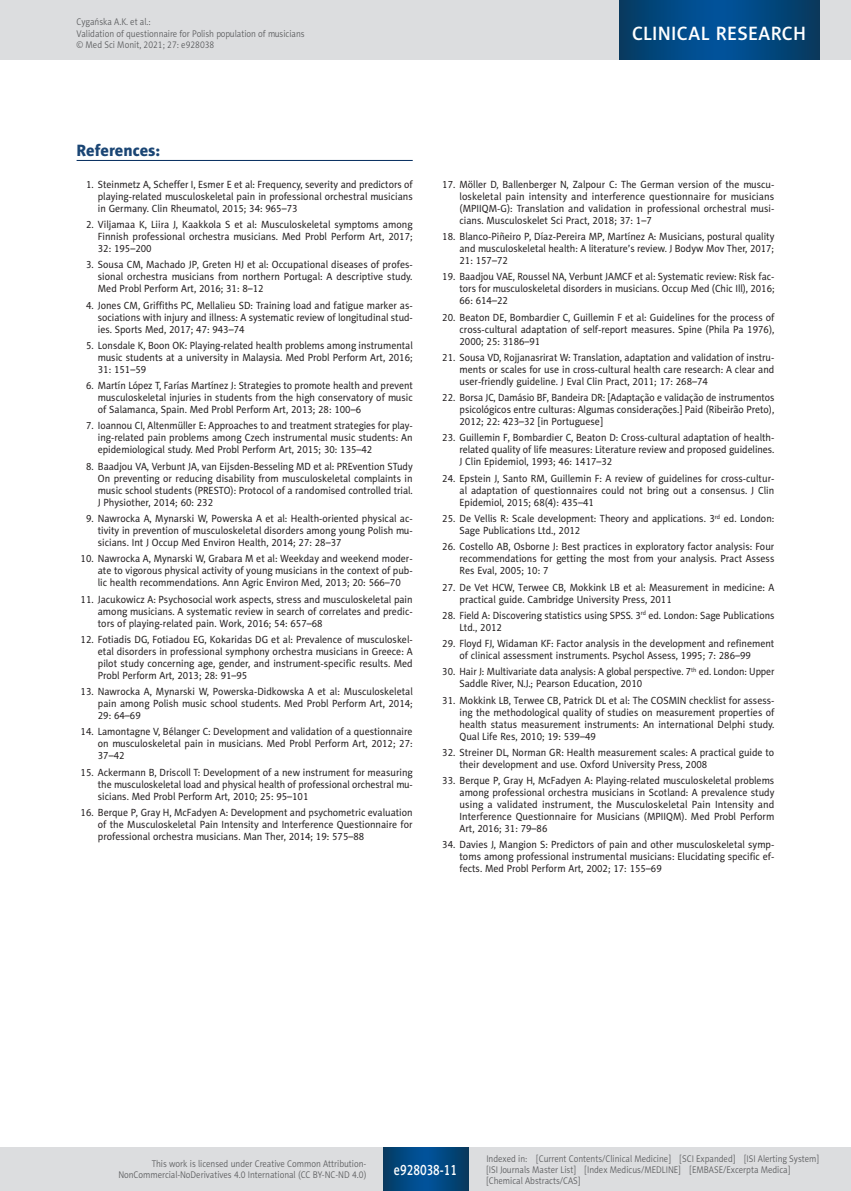
<style>
.page{position:relative;width:851px;height:1191px;background:#fff}
.page>*{position:absolute;margin:0;border:0;box-sizing:border-box;transform-origin:0 0}
.t1{font:19.5px "Naomi Sans EFN Medium";letter-spacing:.015em;color:#fff}
.MSM_Referencje_Tytul{font:16.5px "Naomi Sans EFN Heavy";color:#1a4574}
.t2{font:15px "Naomi Sans EFN Medium";color:#fff;scale:.8 1}
.MSM_Referencje_punkt{font:10.5px/12px "Naomi Sans EFN";color:#231f20;text-align:justify;scale:.95 1}
.MSM_Referencje_punkt-2{font:10.5px/12px "Naomi Sans EFN";color:#231f20;text-align:justify;scale:.94 1}
.MSM_Referencje_punkt-3{font:10.5px/12px "Naomi Sans EFN";color:#231f20;scale:.93 1}
.t3{font:9.75px/11.2px "Naomi Sans EFN Light";color:#57585a;scale:.9 1}
</style>
<div class="page">
<hr style="left:77px;top:160px;width:335px;height:1px;background:#00295c">
<div style="left:0;top:1148px;width:850px;height:43px;background:#dcdddf"></div>
<svg style="left:383px;top:1147px;width:85px;height:43px;background:#02477e"></svg>
<div style="left:0;top:0;width:850px;height:60px;background:#dcdddf"></div>
<svg style="left:619px;top:0;width:200px;height:60px;background:#02477e"></svg>
<p class="t3" style="left:77px;top:16px;width:255px">Cygańska A.K. et al.:<br>Validation of questionnaire for Polish population of musicians © Med Sci Monit, 2021; 27: e928038</p>
<h1 class="t1" style="left:632px;top:22px;width:175px">CLINICAL RESEARCH</h1>
<p class="MSM_Referencje_Tytul" style="left:77px;top:140px;width:85px">References:</p>
<p class="MSM_Referencje_punkt-2" style="left:98px;top:178px;width:336px;text-indent:-12px">1. Steinmetz A, Scheffer I, Esmer E et al: Frequency, severity and predictors of playing-related musculoskeletal pain in professional orchestral musicians in Germany. Clin Rheumatol, 2015; 34: 965–73</p>
<p class="MSM_Referencje_punkt" style="left:98px;top:219px;width:333px;text-indent:-12px">2. Viljamaa K, Liira J, Kaakkola S et al: Musculoskeletal symptoms among Finnish professional orchestra musicians. Med Probl Perform Art, 2017; 32: 195–200</p>
<p class="MSM_Referencje_punkt" style="left:98px;top:259px;width:333px;text-indent:-12px">3. Sousa CM, Machado JP, Greten HJ et al: Occupational diseases of profes&shy;sional orchestra musicians from northern Portugal: A descriptive study.<br>Med Probl Perform Art, 2016; 31: 8–12</p>
<p class="MSM_Referencje_punkt" style="left:98px;top:299px;width:333px;text-indent:-12px">4. Jones CM, Griffiths PC, Mellalieu SD: Training load and fatigue marker as&shy;sociations with injury and illness: A systematic review of longitudinal stud&shy;ies. Sports Med, 2017; 47: 943–74</p>
<p class="MSM_Referencje_punkt-2" style="left:98px;top:339px;width:336px;text-indent:-12px">5. Lonsdale K, Boon OK: Playing-related health problems among instrumental music students at a university in Malaysia. Med Probl Perform Art, 2016; 31: 151–59</p>
<p class="MSM_Referencje_punkt-2" style="left:98px;top:380px;width:336px;text-indent:-12px">6. Martín López T, Farías Martínez J: Strategies to promote health and prevent musculoskeletal injuries in students from the high conservatory of music of Salamanca, Spain. Med Probl Perform Art, 2013; 28: 100–6</p>
<p class="MSM_Referencje_punkt-2" style="left:98px;top:420px;width:336px;text-indent:-12px">7. Ioannou CI, Altenmüller E: Approaches to and treatment strategies for play&shy;ing-related pain problems among Czech instrumental music students: An epidemiological study. Med Probl Perform Art, 2015; 30: 135–42</p>
<p class="MSM_Referencje_punkt" style="left:98px;top:460px;width:333px;text-indent:-12px">8. Baadjou VA, Verbunt JA, van Eijsden-Besseling MD et al: PREvention STudy On preventing or reducing disability from musculoskeletal complaints in music school students (PRESTO): Protocol of a randomised controlled trial.<br>J Physiother, 2014; 60: 232</p>
<p class="MSM_Referencje_punkt" style="left:98px;top:512px;width:333px;text-indent:-12px">9. Nawrocka A, Mynarski W, Powerska A et al: Health-oriented physical ac&shy;tivity in prevention of musculoskeletal disorders among young Polish mu&shy;sicians. Int J Occup Med Environ Health, 2014; 27: 28–37</p>
<p class="MSM_Referencje_punkt" style="left:98px;top:553px;width:333px;text-indent:-17px">10. Nawrocka A, Mynarski W, Grabara M et al: Weekday and weekend moder&shy;ate to vigorous physical activity of young musicians in the context of pub&shy;lic health recommendations. Ann Agric Environ Med, 2013; 20: 566–70</p>
<p class="MSM_Referencje_punkt" style="left:98px;top:593px;width:333px;text-indent:-17px">11. Jacukowicz A: Psychosocial work aspects, stress and musculoskeletal pain among musicians. A systematic review in search of correlates and predic&shy;tors of playing-related pain. Work, 2016; 54: 657–68</p>
<p class="MSM_Referencje_punkt" style="left:98px;top:633px;width:333px;text-indent:-17px">12. Fotiadis DG, Fotiadou EG, Kokaridas DG et al: Prevalence of musculoskel&shy;etal disorders in professional symphony orchestra musicians in Greece: A pilot study concerning age, gender, and instrument-specific results. Med Probl Perform Art, 2013; 28: 91–95</p>
<p class="MSM_Referencje_punkt" style="left:98px;top:685px;width:333px;text-indent:-17px">13. Nawrocka A, Mynarski W, Powerska-Didkowska A et al: Musculoskeletal pain among Polish music school students. Med Probl Perform Art, 2014; 29: 64–69</p>
<p class="MSM_Referencje_punkt" style="left:98px;top:726px;width:333px;text-indent:-17px">14. Lamontagne V, Bélanger C: Development and validation of a questionnaire on musculoskeletal pain in musicians. Med Probl Perform Art, 2012; 27:<br>37–42</p>
<p class="MSM_Referencje_punkt" style="left:98px;top:766px;width:333px;text-indent:-17px">15. Ackermann B, Driscoll T: Development of a new instrument for measuring the musculoskeletal load and physical health of professional orchestral mu&shy;sicians. Med Probl Perform Art, 2010; 25: 95–101</p>
<p class="MSM_Referencje_punkt" style="left:98px;top:806px;width:333px;text-indent:-17px">16. Berque P, Gray H, McFadyen A: Development and psychometric evaluation of the Musculoskeletal Pain Intensity and Interference Questionnaire for professional orchestra musicians. Man Ther, 2014; 19: 575–88</p>
<p class="MSM_Referencje_punkt" style="left:459px;top:178px;width:333px;text-indent:-17px">17. Möller D, Ballenberger N, Zalpour C: The German version of the muscu&shy;loskeletal pain intensity and interference questionnaire for musicians (MPIIQM-G): Translation and validation in professional orchestral musi&shy;cians. Musculoskelet Sci Pract, 2018; 37: 1–7</p>
<p class="MSM_Referencje_punkt" style="left:459px;top:231px;width:333px;text-indent:-17px">18. Blanco-Piñeiro P, Díaz-Pereira MP, Martínez A: Musicians, postural quality and musculoskeletal health: A literature’s review. J Bodyw Mov Ther, 2017; 21: 157–72</p>
<p class="MSM_Referencje_punkt-2" style="left:459px;top:271px;width:336px;text-indent:-17px">19. Baadjou VAE, Roussel NA, Verbunt JAMCF et al: Systematic review: Risk fac&shy;tors for musculoskeletal disorders in musicians. Occup Med (Chic Ill), 2016; 66: 614–22</p>
<p class="MSM_Referencje_punkt" style="left:459px;top:311px;width:333px;text-indent:-17px">20. Beaton DE, Bombardier C, Guillemin F et al: Guidelines for the process of cross-cultural adaptation of self-report measures. Spine (Phila Pa 1976), 2000; 25: 3186–91</p>
<p class="MSM_Referencje_punkt-2" style="left:459px;top:351px;width:336px;text-indent:-17px">21. Sousa VD, Rojjanasrirat W: Translation, adaptation and validation of instru&shy;ments or scales for use in cross-cultural health care research: A clear and user-friendly guideline. J Eval Clin Pract, 2011; 17: 268–74</p>
<p class="MSM_Referencje_punkt-2" style="left:459px;top:392px;width:336px;text-indent:-17px">22. Borsa JC, Damásio BF, Bandeira DR: [Adaptação e validação de instrumentos psicológicos entre culturas: Algumas considerações.] Paid (Ribeirão Preto), 2012; 22: 423–32 [in Portuguese]</p>
<p class="MSM_Referencje_punkt" style="left:459px;top:432px;width:333px;text-indent:-17px">23. Guillemin F, Bombardier C, Beaton D: Cross-cultural adaptation of health&shy;related quality of life measures: Literature review and proposed guidelines.<br>J Clin Epidemiol, 1993; 46: 1417–32</p>
<p class="MSM_Referencje_punkt" style="left:459px;top:472px;width:333px;text-indent:-17px">24. Epstein J, Santo RM, Guillemin F: A review of guidelines for cross-cultur&shy;al adaptation of questionnaires could not bring out a consensus. J Clin Epidemiol, 2015; 68(4): 435–41</p>
<p class="MSM_Referencje_punkt" style="left:459px;top:512px;width:333px;text-indent:-17px">25. De Vellis R: Scale development: Theory and applications. 3<sup>rd</sup> ed. London:<br>Sage Publications Ltd., 2012</p>
<p class="MSM_Referencje_punkt" style="left:459px;top:541px;width:333px;text-indent:-17px">26. Costello AB, Osborne J: Best practices in exploratory factor analysis: Four recommendations for getting the most from your analysis. Pract Assess Res Eval, 2005; 10: 7</p>
<p class="MSM_Referencje_punkt" style="left:459px;top:581px;width:333px;text-indent:-17px">27. De Vet HCW, Terwee CB, Mokkink LB et al: Measurement in medicine: A practical guide. Cambridge University Press, 2011</p>
<p class="MSM_Referencje_punkt-2" style="left:459px;top:609px;width:336px;text-indent:-17px">28. Field A: Discovering statistics using SPSS. 3<sup>rd</sup> ed. London: Sage Publications<br>Ltd., 2012</p>
<p class="MSM_Referencje_punkt" style="left:442px;top:637px;width:351px;text-align:center">29. Floyd FJ, Widaman KF: Factor analysis in the development and refinement of clinical assessment instruments. Psychol Assess, 1995; 7: 286–99</p>
<p class="MSM_Referencje_punkt-3" style="left:459px;top:666px;width:340px;text-indent:-17px">30. Hair J: Multivariate data analysis: A global perspective. 7<sup>th</sup> ed. London: Upper<br>Saddle River, N.J.; Pearson Education, 2010</p>
<p class="MSM_Referencje_punkt" style="left:459px;top:694px;width:333px;text-indent:-17px">31. Mokkink LB, Terwee CB, Patrick DL et al: The COSMIN checklist for assess&shy;ing the methodological quality of studies on measurement properties of health status measurement instruments: An international Delphi study.<br>Qual Life Res, 2010; 19: 539–49</p>
<p class="MSM_Referencje_punkt" style="left:459px;top:746px;width:333px;text-indent:-17px">32. Streiner DL, Norman GR: Health measurement scales: A practical guide to their development and use. Oxford University Press, 2008</p>
<p class="MSM_Referencje_punkt" style="left:459px;top:774px;width:333px;text-indent:-17px">33. Berque P, Gray H, McFadyen A: Playing-related musculoskeletal problems among professional orchestra musicians in Scotland: A prevalence study using a validated instrument, the Musculoskeletal Pain Intensity and Interference Questionnaire for Musicians (MPIIQM). Med Probl Perform Art, 2016; 31: 79–86</p>
<p class="MSM_Referencje_punkt" style="left:459px;top:839px;width:333px;text-indent:-17px">34. Davies J, Mangion S: Predictors of pain and other musculoskeletal symp&shy;toms among professional instrumental musicians: Elucidating specific ef&shy;fects. Med Probl Perform Art, 2002; 17: 155–69</p>
<p class="t3" style="left:118px;top:1158px;width:277px;text-align:right">This work is licensed under Creative Common Attribution-<br>NonCommercial-NoDerivatives 4.0 International (CC BY-NC-ND 4.0)</p>
<h3 class="t2" style="left:394px;top:1160px;width:81px">e928038-11</h3>
<p class="t3" style="left:486px;top:1152px;width:371px">Indexed in: [Current Contents/Clinical Medicine] [SCI Expanded] [ISI Alerting System] [ISI Journals Master List] [Index Medicus/MEDLINE] [EMBASE/Excerpta Medica] [Chemical Abstracts/CAS]</p>
</div>
